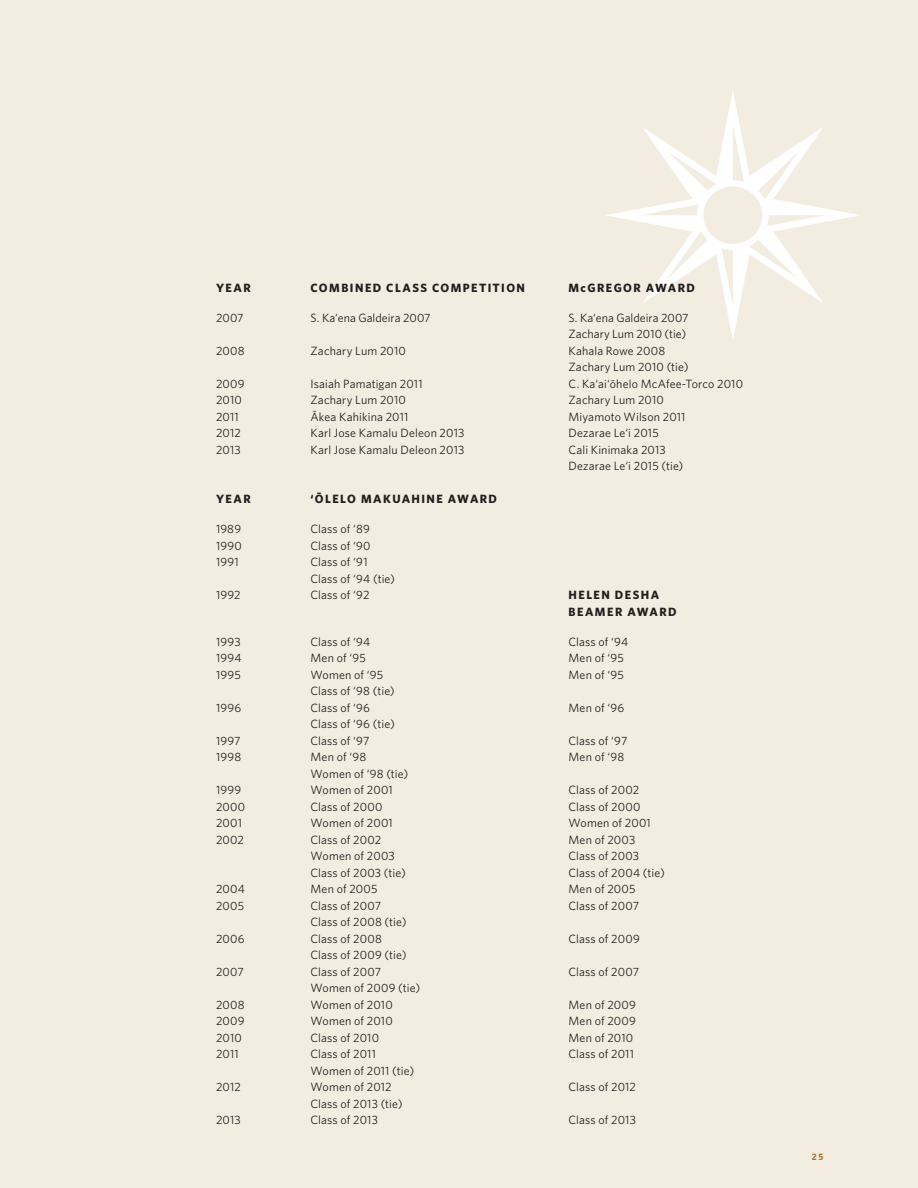
<style>
.page{position:relative;width:918px;height:1188px;background:#f3ece0}
.page>*{position:absolute;margin:0;border:0;box-sizing:border-box;transform-origin:0 0}
.t1{font:12px/16.5px "Whitney";letter-spacing:.01em;color:#231f20}
.t2{font:700 12px/16.5px "Whitney";letter-spacing:.12em;color:#231f20}
.t3{font:9px "Brothers";color:#a2752a}
</style>
<div class="page">
<svg style="left:605px;top:91px;width:255px;height:248px"></svg>
<p class="t2" style="left:216px;top:279px;width:36px">YEAR</p>
<p class="t2" style="left:310px;top:279px;width:216px">COMBINED CLASS COMPETITION</p>
<p class="t2" style="left:568px;top:279px;width:128px">McGREGOR AWARD</p>
<p class="t1" style="left:216px;top:309px;width:29px">2007</p>
<p class="t1" style="left:310px;top:309px;width:122px">S. Ka‘ena Galdeira 2007</p>
<p class="t1" style="left:568px;top:309px;width:122px">S. Ka‘ena Galdeira 2007<br>Zachary Lum 2010 (tie)</p>
<p class="t1" style="left:216px;top:342px;width:30px">2008</p>
<p class="t1" style="left:310px;top:342px;width:97px">Zachary Lum 2010</p>
<p class="t1" style="left:568px;top:342px;width:122px">Kahala Rowe 2008<br>Zachary Lum 2010 (tie)</p>
<p class="t1" style="left:216px;top:375px;width:30px">2009</p>
<p class="t1" style="left:310px;top:375px;width:114px">Isaiah Pamatigan 2011</p>
<p class="t1" style="left:568px;top:375px;width:176px">C. Ka‘ai‘ōhelo McAfee-Torco 2010</p>
<p class="t1" style="left:216px;top:391px;width:27px">2010</p>
<p class="t1" style="left:310px;top:391px;width:97px">Zachary Lum 2010</p>
<p class="t1" style="left:568px;top:391px;width:97px">Zachary Lum 2010</p>
<p class="t1" style="left:216px;top:408px;width:24px">2011</p>
<p class="t1" style="left:310px;top:408px;width:100px">Ākea Kahikina 2011</p>
<p class="t1" style="left:568px;top:408px;width:119px">Miyamoto Wilson 2011</p>
<p class="t1" style="left:216px;top:424px;width:26px">2012</p>
<p class="t1" style="left:310px;top:424px;width:155px">Karl Jose Kamalu Deleon 2013</p>
<p class="t1" style="left:568px;top:424px;width:92px">Dezarae Le‘i 2015</p>
<p class="t1" style="left:216px;top:441px;width:26px">2013</p>
<p class="t1" style="left:310px;top:441px;width:155px">Karl Jose Kamalu Deleon 2013</p>
<p class="t1" style="left:568px;top:441px;width:116px">Cali Kinimaka 2013<br>Dezarae Le‘i 2015 (tie)</p>
<p class="t2" style="left:216px;top:490px;width:36px">YEAR</p>
<p class="t2" style="left:310px;top:490px;width:188px">‘ŌLELO MAKUAHINE AWARD</p>
<p class="t1" style="left:216px;top:520px;width:27px">1989</p>
<p class="t1" style="left:310px;top:520px;width:61px">Class of ‘89</p>
<p class="t1" style="left:216px;top:537px;width:27px">1990</p>
<p class="t1" style="left:310px;top:537px;width:62px">Class of ‘90</p>
<p class="t1" style="left:216px;top:553px;width:24px">1991</p>
<p class="t1" style="left:310px;top:553px;width:86px">Class of ‘91<br>Class of ‘94 (tie)</p>
<p class="t1" style="left:216px;top:586px;width:26px">1992</p>
<p class="t1" style="left:310px;top:586px;width:61px">Class of ‘92</p>
<p class="t2" style="left:568px;top:586px;width:110px">HELEN DESHA<br>BEAMER AWARD</p>
<p class="t1" style="left:216px;top:633px;width:26px">1993</p>
<p class="t1" style="left:310px;top:633px;width:61px">Class of ‘94</p>
<p class="t1" style="left:568px;top:633px;width:61px">Class of ‘94</p>
<p class="t1" style="left:216px;top:649px;width:27px">1994</p>
<p class="t1" style="left:310px;top:649px;width:57px">Men of ‘95</p>
<p class="t1" style="left:568px;top:649px;width:57px">Men of ‘95</p>
<p class="t1" style="left:216px;top:666px;width:26px">1995</p>
<p class="t1" style="left:310px;top:666px;width:74px">Women of ‘95</p>
<p class="t1" style="left:568px;top:666px;width:57px">Men of ‘95</p>
<p class="t1" style="left:310px;top:682px;width:86px">Class of ‘98 (tie)</p>
<p class="t1" style="left:216px;top:699px;width:27px">1996</p>
<p class="t1" style="left:310px;top:699px;width:61px">Class of ‘96</p>
<p class="t1" style="left:568px;top:699px;width:57px">Men of ‘96</p>
<p class="t1" style="left:310px;top:715px;width:86px">Class of ‘96 (tie)</p>
<p class="t1" style="left:216px;top:732px;width:26px">1997</p>
<p class="t1" style="left:310px;top:732px;width:60px">Class of ‘97</p>
<p class="t1" style="left:568px;top:732px;width:60px">Class of ‘97</p>
<p class="t1" style="left:216px;top:748px;width:27px">1998</p>
<p class="t1" style="left:310px;top:748px;width:57px">Men of ‘98</p>
<p class="t1" style="left:568px;top:748px;width:57px">Men of ‘98</p>
<p class="t1" style="left:310px;top:765px;width:99px">Women of ‘98 (tie)</p>
<p class="t1" style="left:216px;top:781px;width:27px">1999</p>
<p class="t1" style="left:310px;top:781px;width:84px">Women of 2001</p>
<p class="t1" style="left:568px;top:781px;width:72px">Class of 2002</p>
<p class="t1" style="left:216px;top:798px;width:31px">2000</p>
<p class="t1" style="left:310px;top:798px;width:74px">Class of 2000</p>
<p class="t1" style="left:568px;top:798px;width:74px">Class of 2000</p>
<p class="t1" style="left:216px;top:814px;width:28px">2001</p>
<p class="t1" style="left:310px;top:814px;width:84px">Women of 2001</p>
<p class="t1" style="left:568px;top:814px;width:84px">Women of 2001</p>
<p class="t1" style="left:216px;top:831px;width:30px">2002</p>
<p class="t1" style="left:310px;top:831px;width:72px">Class of 2002</p>
<p class="t1" style="left:568px;top:831px;width:68px">Men of 2003</p>
<p class="t1" style="left:310px;top:847px;width:86px">Women of 2003</p>
<p class="t1" style="left:568px;top:847px;width:72px">Class of 2003</p>
<p class="t1" style="left:310px;top:864px;width:97px">Class of 2003 (tie)</p>
<p class="t1" style="left:568px;top:864px;width:98px">Class of 2004 (tie)</p>
<p class="t1" style="left:216px;top:880px;width:31px">2004</p>
<p class="t1" style="left:310px;top:880px;width:69px">Men of 2005</p>
<p class="t1" style="left:568px;top:880px;width:69px">Men of 2005</p>
<p class="t1" style="left:216px;top:897px;width:30px">2005</p>
<p class="t1" style="left:310px;top:897px;width:72px">Class of 2007</p>
<p class="t1" style="left:568px;top:897px;width:72px">Class of 2007</p>
<p class="t1" style="left:310px;top:913px;width:98px">Class of 2008 (tie)</p>
<p class="t1" style="left:216px;top:930px;width:30px">2006</p>
<p class="t1" style="left:310px;top:930px;width:73px">Class of 2008</p>
<p class="t1" style="left:568px;top:930px;width:73px">Class of 2009</p>
<p class="t1" style="left:310px;top:946px;width:98px">Class of 2009 (tie)</p>
<p class="t1" style="left:216px;top:963px;width:29px">2007</p>
<p class="t1" style="left:310px;top:963px;width:72px">Class of 2007</p>
<p class="t1" style="left:568px;top:963px;width:72px">Class of 2007</p>
<p class="t1" style="left:310px;top:979px;width:111px">Women of 2009 (tie)</p>
<p class="t1" style="left:216px;top:996px;width:30px">2008</p>
<p class="t1" style="left:310px;top:996px;width:84px">Women of 2010</p>
<p class="t1" style="left:568px;top:996px;width:69px">Men of 2009</p>
<p class="t1" style="left:216px;top:1012px;width:30px">2009</p>
<p class="t1" style="left:310px;top:1012px;width:84px">Women of 2010</p>
<p class="t1" style="left:568px;top:1012px;width:69px">Men of 2009</p>
<p class="t1" style="left:216px;top:1029px;width:27px">2010</p>
<p class="t1" style="left:310px;top:1029px;width:70px">Class of 2010</p>
<p class="t1" style="left:568px;top:1029px;width:66px">Men of 2010</p>
<p class="t1" style="left:216px;top:1045px;width:24px">2011</p>
<p class="t1" style="left:310px;top:1045px;width:67px">Class of 2011</p>
<p class="t1" style="left:568px;top:1045px;width:67px">Class of 2011</p>
<p class="t1" style="left:310px;top:1062px;width:105px">Women of 2011 (tie)</p>
<p class="t1" style="left:216px;top:1078px;width:26px">2012</p>
<p class="t1" style="left:310px;top:1078px;width:83px">Women of 2012</p>
<p class="t1" style="left:568px;top:1078px;width:69px">Class of 2012</p>
<p class="t1" style="left:310px;top:1095px;width:94px">Class of 2013 (tie)</p>
<p class="t1" style="left:216px;top:1111px;width:26px">2013</p>
<p class="t1" style="left:310px;top:1111px;width:69px">Class of 2013</p>
<p class="t1" style="left:568px;top:1111px;width:69px">Class of 2013</p>
<p class="t3" style="left:812px;top:1151px;width:13px">25</p>
</div>
